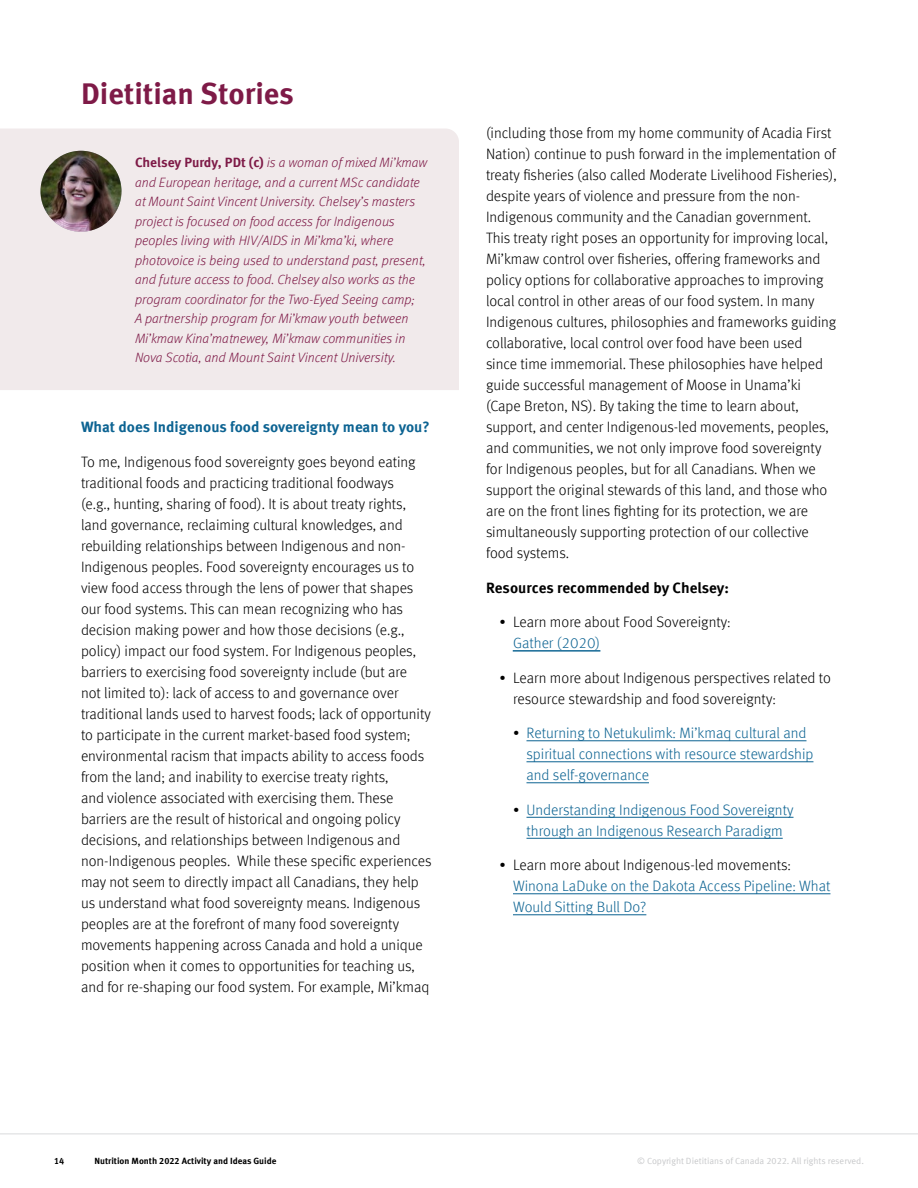
<style>
.page{position:relative;width:918px;height:1188px;background:#fff}
.page>*{position:absolute;margin:0;border:0;box-sizing:border-box;transform-origin:0 0}
.t1{font:700 30px "Meta Offc";color:#7e1a47}
.t2{font:300 15px/21px "Meta Offc";color:#000}
.t3{font:300 15px/21px "Meta Offc";color:#0c6392}
.t4{font:700 15px "Meta Offc";color:#0c6392}
.t5{font:700 15px "Meta Offc";color:#000}
.t6{font:italic 300 13.5px/19.5px "Meta Offc";color:#7e1a47}
.t7{font:9px "Meta Offc Norm";color:#c7c8ca}
.t8{font:700 9px "Meta Offc";color:#000}
.s1{font-weight:700;font-style:normal}
.s2{color:#000}
</style>
<div class="page">
<hr style="left:0;top:1134px;width:918px;height:1px;background:#e6e7e8">
<hr style="left:513px;top:914px;width:133px;height:1px;background:#0c6392">
<hr style="left:513px;top:893px;width:317px;height:1px;background:#0c6392">
<hr style="left:527px;top:838px;width:256px;height:1px;background:#0c6392">
<hr style="left:526px;top:817px;width:268px;height:1px;background:#0c6392">
<hr style="left:527px;top:782px;width:122px;height:1px;background:#0c6392">
<hr style="left:526px;top:761px;width:287px;height:1px;background:#0c6392">
<hr style="left:526px;top:740px;width:280px;height:1px;background:#0c6392">
<hr style="left:513px;top:651px;width:87px;height:1px;background:#0c6392">
<div style="left:0;top:129px;width:459px;height:261px;background:#f1eaeb"></div>
<img style="left:40px;top:151px;width:82px;height:81px;border-radius:40px">
<hr style="left:0;top:1133px;width:918px;height:1px;background:#e6e7e8">
<h1 class="t1" style="left:81px;top:75px;width:215px">Dietitian Stories</h1>
<p class="t6" style="left:135px;top:153px;width:294px"><span class="s1">Chelsey Purdy, PDt (c)</span> is a woman of mixed Mi’kmaw and European heritage, and a current MSc candidate at Mount Saint Vincent University. Chelsey’s masters project is focused on food access for Indigenous peoples living with HIV/AIDS in Mi’kma’ki, where photovoice is being used to understand past, present, and future access to food. Chelsey also works as the program coordinator for the Two-Eyed Seeing camp;<br>A partnership program for Mi’kmaw youth between Mi’kmaw Kina’matnewey, Mi’kmaw communities in Nova Scotia, and Mount Saint Vincent University.</p>
<p class="t4" style="left:81px;top:418px;width:350px">What does Indigenous food sovereignty mean to you?</p>
<p class="t2" style="left:81px;top:451px;width:352px">To me, Indigenous food sovereignty goes beyond eating traditional foods and practicing traditional foodways<br>(e.g., hunting, sharing of food). It is about treaty rights, land governance, reclaiming cultural knowledges, and rebuilding relationships between Indigenous and non-Indigenous peoples. Food sovereignty encourages us to view food access through the lens of power that shapes our food systems. This can mean recognizing who has decision making power and how those decisions (e.g., policy) impact our food system. For Indigenous peoples, barriers to exercising food sovereignty include (but are<br>not limited to): lack of access to and governance over traditional lands used to harvest foods; lack of opportunity to participate in the current market-based food system; environmental racism that impacts ability to access foods from the land; and inability to exercise treaty rights,<br>and violence associated with exercising them. These barriers are the result of historical and ongoing policy decisions, and relationships between Indigenous and non-Indigenous peoples. While these specific experiences may not seem to directly impact all Canadians, they help us understand what food sovereignty means. Indigenous peoples are at the forefront of many food sovereignty movements happening across Canada and hold a unique position when it comes to opportunities for teaching us, and for re-shaping our food system. For example, Mi’kmaq</p>
<p class="t2" style="left:486px;top:123px;width:352px">(including those from my home community of Acadia First Nation) continue to push forward in the implementation of treaty fisheries (also called Moderate Livelihood Fisheries), despite years of violence and pressure from the non-Indigenous community and the Canadian government.<br>This treaty right poses an opportunity for improving local, Mi’kmaw control over fisheries, offering frameworks and policy options for collaborative approaches to improving local control in other areas of our food system. In many Indigenous cultures, philosophies and frameworks guiding collaborative, local control over food have been used since time immemorial. These philosophies have helped guide successful management of Moose in Unama’ki (Cape Breton, NS). By taking the time to learn about, support, and center Indigenous-led movements, peoples, and communities, we not only improve food sovereignty for Indigenous peoples, but for all Canadians. When we support the original stewards of this land, and those who are on the front lines fighting for its protection, we are simultaneously supporting protection of our collective food systems.</p>
<p class="t5" style="left:486px;top:578px;width:245px">Resources recommended by Chelsey:</p>
<p class="t2" style="left:500px;top:612px;width:233px">• Learn more about Food Sovereignty:</p>
<p class="t3" style="left:513px;top:633px;width:89px">Gather (2020)</p>
<p class="t2" style="left:513px;top:667px;width:320px;text-indent:-14px">• Learn more about Indigenous perspectives related to resource stewardship and food sovereignty:</p>
<p class="t3" style="left:526px;top:723px;width:288px;text-indent:-14px"><span class="s2">•</span> Returning to Netukulimk: Mi’kmaq cultural and spiritual connections with resource stewardship and self-governance</p>
<p class="t3" style="left:513px;top:799px;width:282px;text-align:center"><span class="s2">•</span> Understanding Indigenous Food Sovereignty through an Indigenous Research Paradigm</p>
<p class="t2" style="left:500px;top:855px;width:293px">• Learn more about Indigenous-led movements:</p>
<p class="t3" style="left:513px;top:876px;width:319px">Winona LaDuke on the Dakota Access Pipeline: What<br>Would Sitting Bull Do?</p>
<p class="t8" style="left:54px;top:1156px;width:12px">14</p>
<p class="t8" style="left:94px;top:1156px;width:183px">Nutrition Month 2022 Activity and Ideas Guide</p>
<p class="t7" style="left:637px;top:1156px;width:228px">© Copyright Dietitians of Canada 2022. All rights reserved.</p>
</div>
